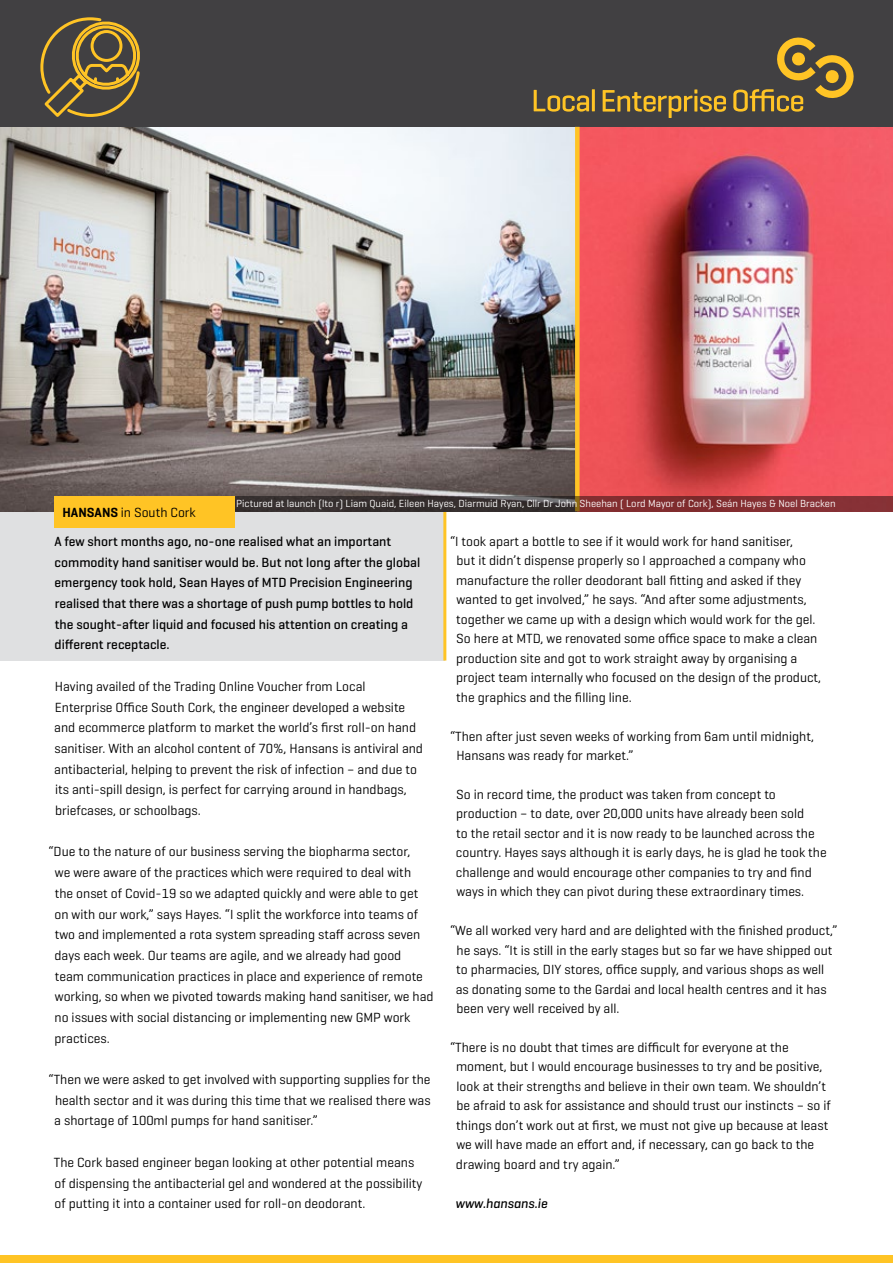
<style>
.page{position:relative;width:893px;height:1263px;background:#fff}
.page>*{position:absolute;margin:0;border:0;box-sizing:border-box;transform-origin:0 0}
.t1{font:13.5px/19.5px "Geogrotesque";color:#000}
.t2{font:500 13.5px/20.7px "Geogrotesque";color:#000}
.t3{font:italic 500 13.5px "Geogrotesque";color:#000}
.t4{font:10.5px "Geogrotesque";color:#fff}
.s1{font-weight:600}
</style>
<div class="page">
<div style="left:0;top:511px;width:445px;height:149px;background:#dfe0e1"></div>
<hr style="left:443px;top:511px;width:3px;height:149px;background:#ffc425">
<img style="left:0;top:127px;width:575px;height:384px">
<img style="left:580px;top:127px;width:313px;height:369px">
<div style="left:0;top:0;width:893px;height:127px;background:#414042"></div>
<svg style="left:534px;top:90px;width:55px;height:22px"></svg>
<hr style="left:592px;top:89px;width:3px;height:22px;background:#ffc425">
<svg style="left:603px;top:89px;width:123px;height:29px"></svg>
<svg style="left:733px;top:37px;width:121px;height:75px"></svg>
<svg style="left:40px;top:17px;width:100px;height:100px"></svg>
<div style="left:575px;top:127px;width:5px;height:384px;background:#ffc425"></div>
<svg style="left:234px;top:496px;width:659px;height:16px;background:#5d3131"></svg>
<div style="left:54px;top:496px;width:180px;height:32px;background:#ffc425"></div>
<div style="left:0;top:1256px;width:893px;height:7px;background:#ffc425"></div>
<p class="t1" style="left:63px;top:502px;width:135px"><span class="s1">HANSANS</span> in South Cork</p>
<p class="t4" style="left:236px;top:497px;width:601px">Pictured at launch (lto r) Liam Quaid, Eileen Hayes, Diarmuid Ryan, Cllr Dr John Sheehan ( Lord Mayor of Cork), Seán Hayes &amp; Noel Bracken</p>
<p class="t2" style="left:54px;top:531px;width:367px">A few short months ago, no-one realised what an important commodity hand sanitiser would be. But not long after the global emergency took hold, Sean Hayes of MTD Precision Engineering realised that there was a shortage of push pump bottles to hold the sought-after liquid and focused his attention on creating a different receptacle.</p>
<p class="t1" style="left:54px;top:675px;width:370px;line-height:20.7px">Having availed of the Trading Online Voucher from Local Enterprise Office South Cork, the engineer developed a website and ecommerce platform to market the world’s first roll-on hand sanitiser. With an alcohol content of 70%, Hansans is antiviral and antibacterial, helping to prevent the risk of infection – and due to its anti-spill design, is perfect for carrying around in handbags, briefcases, or schoolbags.</p>
<p class="t1" style="left:54px;top:841px;width:381px;line-height:20.7px;text-indent:-6px">“Due to the nature of our business serving the biopharma sector,<br>we were aware of the practices which were required to deal with<br>the onset of Covid-19 so we adapted quickly and were able to get on with our work,” says Hayes. “I split the workforce into teams of two and implemented a rota system spreading staff across seven days each week. Our teams are agile, and we already had good team communication practices in place and experience of remote working, so when we pivoted towards making hand sanitiser, we had no issues with social distancing or implementing new GMP work practices.</p>
<p class="t1" style="left:54px;top:1069px;width:378px;line-height:20.7px;text-align:justify;text-indent:-6px">“Then we were asked to get involved with supporting supplies for the health sector and it was during this time that we realised there was a shortage of 100ml pumps for hand sanitiser.”</p>
<p class="t1" style="left:54px;top:1151px;width:370px;line-height:20.7px">The Cork based engineer began looking at other potential means of dispensing the antibacterial gel and wondered at the possibility of putting it into a container used for roll-on deodorant.</p>
<p class="t1" style="left:456px;top:531px;width:367px;text-indent:-6px">“I took apart a bottle to see if it would work for hand sanitiser,<br>but it didn’t dispense properly so I approached a company who manufacture the roller deodorant ball fitting and asked if they wanted to get involved,” he says. “And after some adjustments, together we came up with a design which would work for the gel.<br>So here at MTD, we renovated some office space to make a clean production site and got to work straight away by organising a project team internally who focused on the design of the product, the graphics and the filling line.</p>
<p class="t1" style="left:456px;top:726px;width:359px;text-indent:-6px">“Then after just seven weeks of working from 6am until midnight,<br>Hansans was ready for market.”</p>
<p class="t1" style="left:456px;top:784px;width:372px">So in record time, the product was taken from concept to production – to date, over 20,000 units have already been sold<br>to the retail sector and it is now ready to be launched across the country. Hayes says although it is early days, he is glad he took the challenge and would encourage other companies to try and find ways in which they can pivot during these extraordinary times.</p>
<p class="t1" style="left:456px;top:920px;width:383px;text-indent:-6px">“We all worked very hard and are delighted with the finished product,” he says. “It is still in the early stages but so far we have shipped out to pharmacies, DIY stores, office supply, and various shops as well as donating some to the Gardai and local health centres and it has been very well received by all.</p>
<p class="t1" style="left:456px;top:1037px;width:376px;text-indent:-6px">“There is no doubt that times are difficult for everyone at the moment, but I would encourage businesses to try and be positive, look at their strengths and believe in their own team. We shouldn’t be afraid to ask for assistance and should trust our instincts – so if things don’t work out at first, we must not give up because at least we will have made an effort and, if necessary, can go back to the drawing board and try again.”</p>
<p class="t3" style="left:455px;top:1195px;width:94px">www.hansans.ie</p>
</div>
